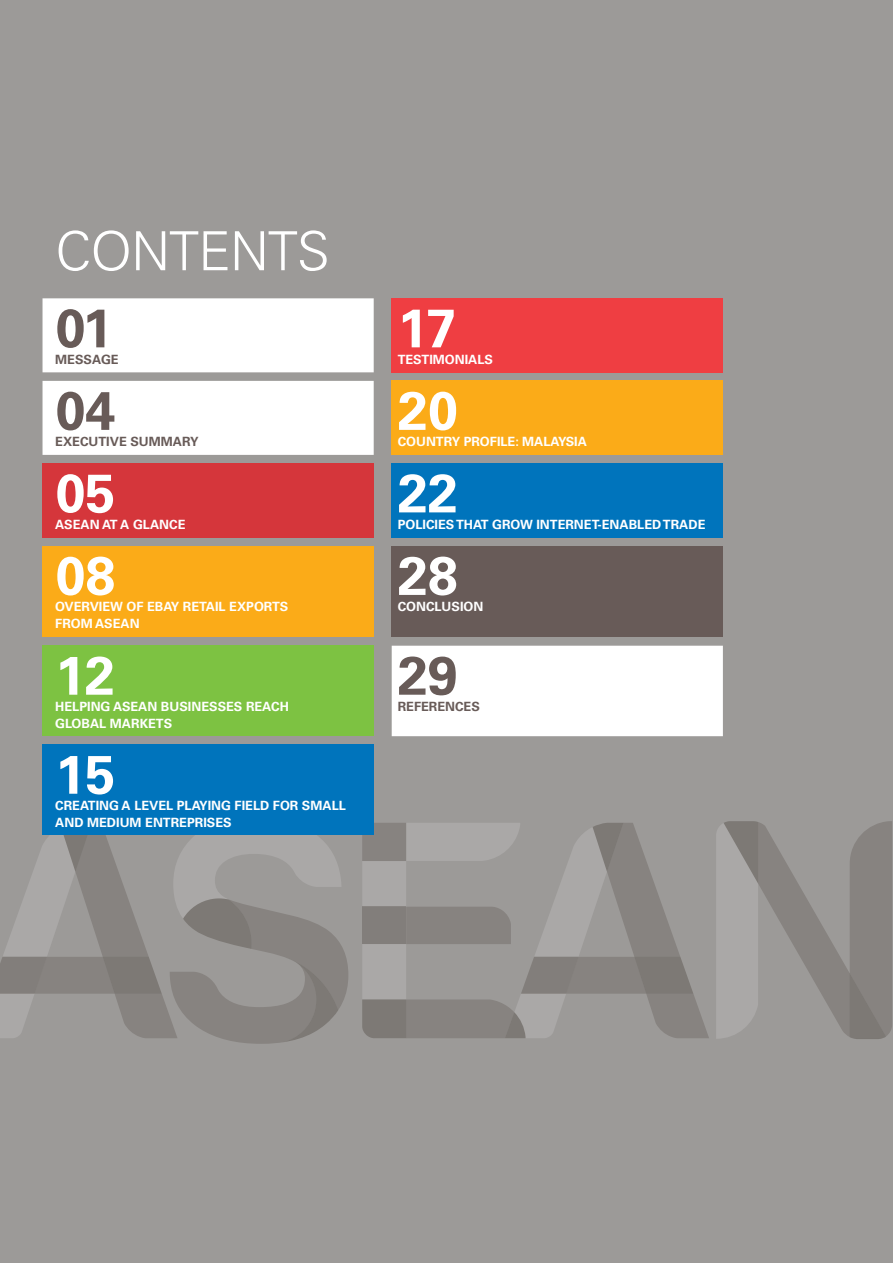
<style>
.page{position:relative;width:893px;height:1263px;background:#9c9a98}
.page>*{position:absolute;margin:0;border:0;box-sizing:border-box;transform-origin:0 0}
.t1{font:700 54px "Univers LT";color:#fff}
.t2{font:300 54px "Univers LT";letter-spacing:-.02em;color:#fff}
.t3{font:700 54px "Univers LT";color:#685b58}
.t4{font:700 12.75px/16.5px "Univers LT";color:#fff}
.t5{font:700 12.75px "Univers LT";color:#685b58}
</style>
<div class="page">
<svg style="left:716px;top:821px;width:176px;height:218px"></svg>
<svg style="left:362px;top:823px;width:347px;height:215px"></svg>
<svg style="left:0;top:816px;width:348px;height:228px"></svg>
<svg style="left:43px;top:298px;width:680px;height:438px;fill:#fff"></svg>
<div style="left:392px;top:298px;width:331px;height:74px;background:#ef3e42"></div>
<div style="left:392px;top:381px;width:331px;height:74px;background:#fbab18"></div>
<div style="left:43px;top:463px;width:331px;height:74px;background:#d5363b"></div>
<div style="left:392px;top:463px;width:331px;height:74px;background:#0074bc"></div>
<div style="left:43px;top:546px;width:331px;height:90px;background:#fbab18"></div>
<div style="left:392px;top:546px;width:331px;height:90px;background:#685b58"></div>
<div style="left:43px;top:646px;width:331px;height:90px;background:#7dc242"></div>
<div style="left:43px;top:745px;width:331px;height:90px;background:#0074bc"></div>
<h1 class="t2" style="left:55px;top:219px;width:276px">CONTENTS</h1>
<h1 class="t3" style="left:55px;top:297px;width:59px">01</h1>
<p class="t5" style="left:55px;top:352px;width:65px">MESSAGE</p>
<h1 class="t3" style="left:55px;top:379px;width:62px">04</h1>
<p class="t5" style="left:55px;top:434px;width:145px">EXECUTIVE SUMMARY</p>
<h1 class="t1" style="left:55px;top:462px;width:62px">05</h1>
<p class="t4" style="left:55px;top:516px;width:132px">ASEAN AT A GLANCE</p>
<h1 class="t1" style="left:55px;top:544px;width:62px">08</h1>
<p class="t4" style="left:55px;top:599px;width:235px">OVERVIEW OF EBAY RETAIL EXPORTS<br>FROM ASEAN</p>
<h1 class="t1" style="left:55px;top:644px;width:61px">12</h1>
<p class="t4" style="left:55px;top:698px;width:235px">HELPING ASEAN BUSINESSES REACH<br>GLOBAL MARKETS</p>
<h1 class="t1" style="left:55px;top:743px;width:62px">15</h1>
<p class="t4" style="left:55px;top:797px;width:292px">CREATING A LEVEL PLAYING FIELD FOR SMALL<br>AND MEDIUM ENTREPRISES</p>
<h1 class="t1" style="left:398px;top:297px;width:60px">17</h1>
<p class="t4" style="left:398px;top:351px;width:97px">TESTIMONIALS</p>
<h1 class="t1" style="left:398px;top:379px;width:62px">20</h1>
<p class="t4" style="left:398px;top:434px;width:191px">COUNTRY PROFILE: MALAYSIA</p>
<h1 class="t1" style="left:398px;top:462px;width:62px">22</h1>
<p class="t4" style="left:398px;top:516px;width:309px">POLICIES THAT GROW INTERNET-ENABLED TRADE</p>
<h1 class="t1" style="left:398px;top:544px;width:62px">28</h1>
<p class="t4" style="left:398px;top:599px;width:87px">CONCLUSION</p>
<h1 class="t3" style="left:398px;top:644px;width:62px">29</h1>
<p class="t5" style="left:398px;top:699px;width:84px">REFERENCES</p>
</div>
